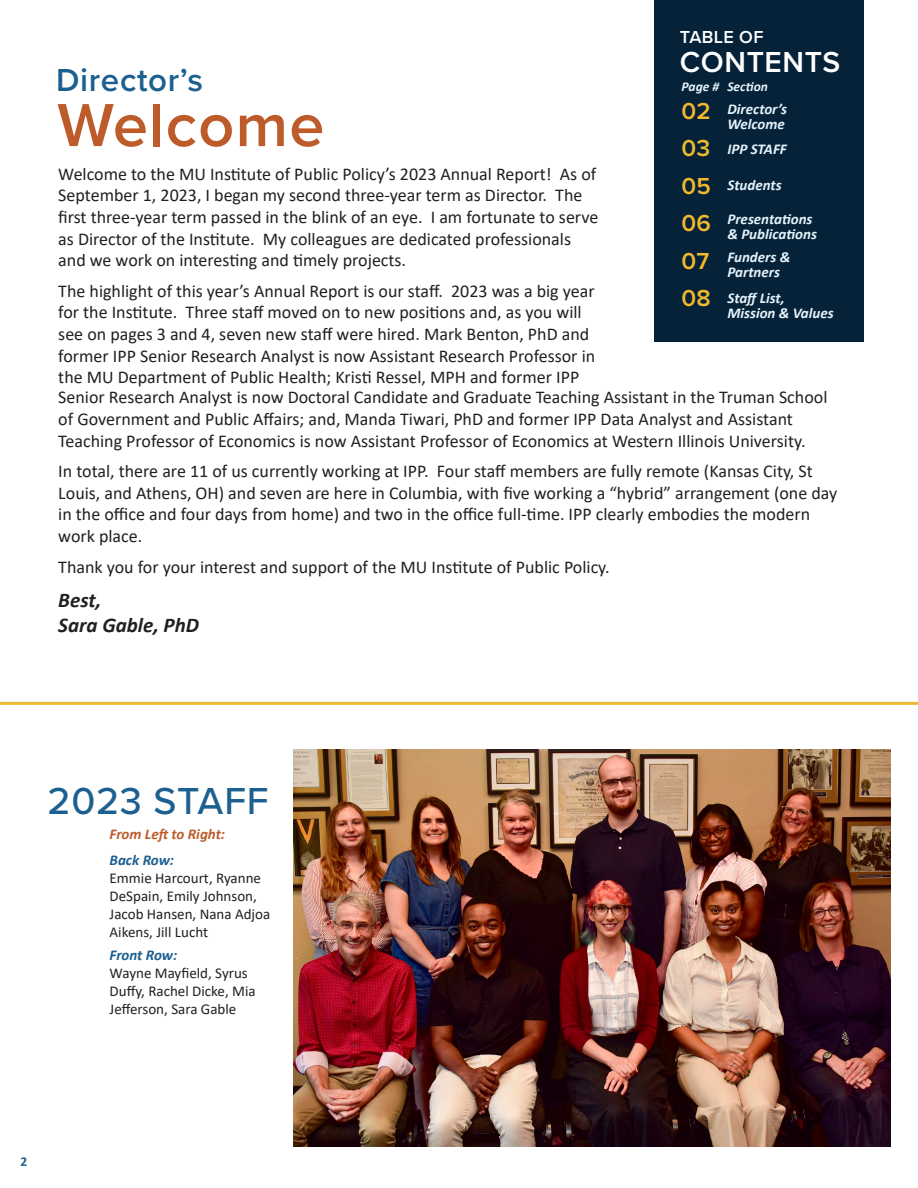
<style>
.page{position:relative;width:918px;height:1188px;background:#fff}
.page>*{position:absolute;margin:0;border:0;box-sizing:border-box;transform-origin:0 0}
.t1{font:600 63px "Proxima Nova";letter-spacing:.02em;color:#bd5b2b}
.t2{font:500 39px "Proxima Nova";letter-spacing:.02em;color:#1c5f91}
.t3{font:600 33px "Proxima Nova";letter-spacing:.02em;color:#1c5f91}
.t4{font:600 30px "Proxima Nova";letter-spacing:.02em;color:#fff}
.t5{font:600 24px "Proxima Nova";color:#f2b92b}
.t6{font:italic 700 21px/25.2px "Calibri";color:#231f20}
.t7{font:18px/21.6px "Calibri";color:#231f20}
.t8{font:600 18px "Proxima Nova";letter-spacing:.02em;color:#fff}
.t9{font:15px/18px "Calibri";color:#231f20}
.t10{font:italic 700 15px/15px "Calibri";color:#e5f3fb}
.t11{font:italic 700 15px "Calibri";letter-spacing:-.005em;color:#1c5f91}
.t12{font:italic 700 15px "Calibri";color:#bd5b2b}
.t13{font:italic 700 13.5px "Calibri";color:#e5f3fb}
.t14{font:700 13.5px "Calibri";color:#1c5f91}
</style>
<div class="page">
<img style="left:294px;top:750px;width:596px;height:396px">
<div style="left:654px;top:0;width:210px;height:341px;background:#062239"></div>
<hr style="left:0;top:702px;width:918px;height:3px;background:#ecbb36">
<p class="t8" style="left:680px;top:24px;width:85px">TABLE OF</p>
<p class="t4" style="left:680px;top:39px;width:162px">CONTENTS</p>
<p class="t5" style="left:682px;top:93px;width:31px">02</p>
<p class="t5" style="left:682px;top:130px;width:30px">03</p>
<p class="t5" style="left:682px;top:168px;width:31px">05</p>
<p class="t5" style="left:682px;top:205px;width:31px">06</p>
<p class="t5" style="left:682px;top:243px;width:29px">07</p>
<p class="t5" style="left:682px;top:280px;width:31px">08</p>
<p class="t3" style="left:56px;top:55px;width:149px">Director’s</p>
<p class="t13" style="left:682px;top:77px;width:39px">Page #</p>
<p class="t13" style="left:727px;top:77px;width:42px">Section</p>
<p class="t10" style="left:727px;top:101px;width:61px">Director’s</p>
<p class="t10" style="left:727px;top:116px;width:59px">Welcome</p>
<p class="t1" style="left:57px;top:78px;width:269px">Welcome</p>
<p class="t10" style="left:727px;top:141px;width:61px">IPP STAFF</p>
<p class="t10" style="left:727px;top:177px;width:56px">Students</p>
<p class="t10" style="left:727px;top:211px;width:87px">Presentations</p>
<p class="t10" style="left:727px;top:226px;width:91px">&amp; Publications</p>
<p class="t10" style="left:727px;top:249px;width:64px">Funders &amp;</p>
<p class="t10" style="left:727px;top:264px;width:54px">Partners</p>
<p class="t7" style="left:58px;top:163px;width:542px">Welcome to the MU Institute of Public Policy’s 2023 Annual Report! As of September 1, 2023, I began my second three-year term as Director. The first three-year term passed in the blink of an eye. I am fortunate to serve as Director of the Institute. My colleagues are dedicated professionals and we work on interesting and timely projects.</p>
<p class="t7" style="left:58px;top:280px;width:771px">The highlight of this year’s Annual Report is our staff. 2023 was a big year<br>for the Institute. Three staff moved on to new positions and, as you will<br>see on pages 3 and 4, seven new staff were hired. Mark Benton, PhD and<br>former IPP Senior Research Analyst is now Assistant Research Professor in<br>the MU Department of Public Health; Kristi Ressel, MPH and former IPP<br>Senior Research Analyst is now Doctoral Candidate and Graduate Teaching Assistant in the Truman School of Government and Public Affairs; and, Manda Tiwari, PhD and former IPP Data Analyst and Assistant Teaching Professor of Economics is now Assistant Professor of Economics at Western Illinois University.</p>
<p class="t7" style="left:58px;top:460px;width:781px">In total, there are 11 of us currently working at IPP. Four staff members are fully remote (Kansas City, St Louis, and Athens, OH) and seven are here in Columbia, with five working a “hybrid” arrangement (one day in the office and four days from home) and two in the office full-time. IPP clearly embodies the modern work place.</p>
<p class="t7" style="left:58px;top:555px;width:553px">Thank you for your interest and support of the MU Institute of Public Policy.</p>
<p class="t6" style="left:58px;top:586px;width:142px">Best,<br>Sara Gable, PhD</p>
<p class="t10" style="left:727px;top:290px;width:108px">Staff List,<br>Mission &amp; Values</p>
<p class="t2" style="left:48px;top:772px;width:222px">2023 STAFF</p>
<p class="t12" style="left:110px;top:824px;width:117px">From Left to Right:</p>
<p class="t11" style="left:110px;top:849px;width:66px">Back Row:</p>
<p class="t9" style="left:110px;top:868px;width:162px">Emmie Harcourt, Ryanne<br>DeSpain, Emily Johnson,<br>Jacob Hansen, Nana Adjoa<br>Aikens, Jill Lucht</p>
<p class="t11" style="left:110px;top:945px;width:69px">Front Row:</p>
<p class="t9" style="left:110px;top:964px;width:148px">Wayne Mayfield, Syrus<br>Duffy, Rachel Dicke, Mia<br>Jefferson, Sara Gable</p>
<p class="t14" style="left:21px;top:1152px;width:8px">2</p>
</div>
